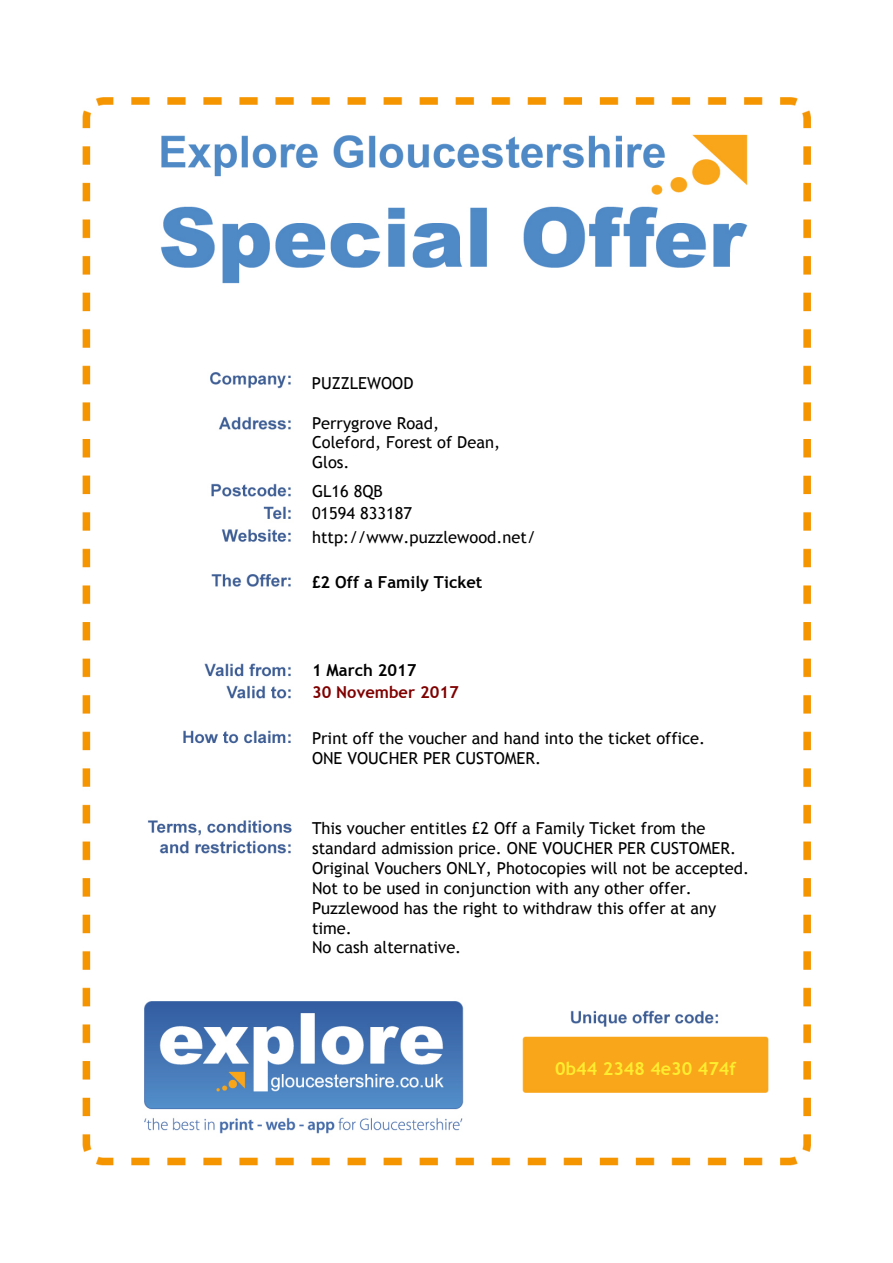
<style>
.page{position:relative;width:893px;height:1263px;background:#fff}
.page>*{position:absolute;margin:0;border:0;box-sizing:border-box;transform-origin:0 0}
.t1{font:700 18px "Trebuchet MS";color:#ffed2f}
.t2{font:16.5px/20px "Trebuchet MS";color:#000}
.t3{font:700 16.5px "Trebuchet MS";color:#000}
.t4{font:700 16.5px "Trebuchet MS";color:#800000}
</style>
<div class="page">
<img style="left:82px;top:97px;width:729px;height:1069px">
<p class="t2" style="left:312px;top:373px;width:103px">PUZZLEWOOD</p>
<p class="t2" style="left:312px;top:413px;width:190px">Perrygrove Road,<br>Coleford, Forest of Dean,<br>Glos.</p>
<p class="t2" style="left:312px;top:481px;width:102px;line-height:21.6px">GL16 8QB<br>01594 833187</p>
<p class="t2" style="left:312px;top:527px;width:225px">http://www.puzzlewood.net/</p>
<p class="t3" style="left:312px;top:571px;width:172px">£2 Off a Family Ticket</p>
<p class="t3" style="left:312px;top:660px;width:106px">1 March 2017</p>
<p class="t4" style="left:312px;top:682px;width:148px">30 November 2017</p>
<p class="t2" style="left:312px;top:729px;width:395px">Print off the voucher and hand into the ticket office.<br>ONE VOUCHER PER CUSTOMER.</p>
<p class="t2" style="left:312px;top:818px;width:439px">This voucher entitles £2 Off a Family Ticket from the standard admission price. ONE VOUCHER PER CUSTOMER.<br>Original Vouchers ONLY, Photocopies will not be accepted.<br>Not to be used in conjunction with any other offer.<br>Puzzlewood has the right to withdraw this offer at any time.<br>No cash alternative.</p>
<p class="t1" style="left:555px;top:1057px;width:182px">0b44 2348 4e30 474f</p>
</div>
